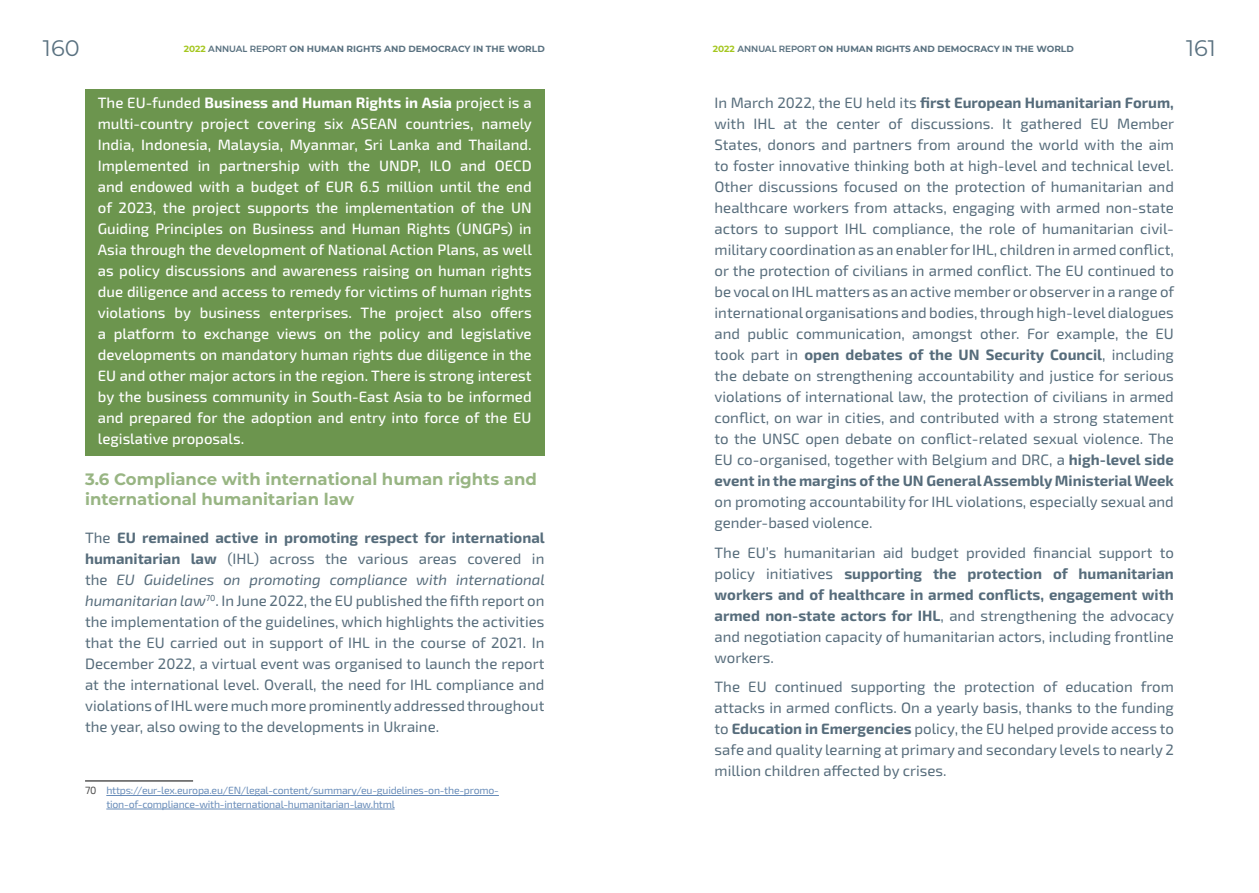
<style>
.page{position:relative;width:1259px;height:893px;background:#fff}
.page>*{position:absolute;margin:0;border:0;box-sizing:border-box;transform-origin:0 0}
.t1{font:22.5px "Montserrat";color:#597180}
.t2{font:700 16.5px/19.8px "Montserrat";color:#98b583}
.body{font:15px/21px "Exo 2";color:#566c7b;text-align:justify}
.Bloc_Shaded_2{font:500 15px/21px "Exo 2";color:#fff;text-align:justify}
.foot{font:10.5px/13.5px "Exo 2";letter-spacing:-.02em;color:#688cb9}
.t3{font:700 9px "Montserrat";color:#597180}
.s1{color:#a5c720}
.s2{font-weight:500}
.s3{font-weight:700}
.s4{font-style:italic}
.s5{color:#4d4d4d}
</style>
<div class="page">
<div style="left:85px;top:89px;width:459px;height:367px;background:#6c954e"></div>
<hr style="left:85px;top:781px;width:108px;height:1px;background:#000">
<hr style="left:106px;top:795px;width:393px;height:1px;background:#688cb9">
<hr style="left:106px;top:809px;width:288px;height:1px;background:#688cb9">
<h1 class="t1" style="left:43px;top:32px;width:38px">160</h1>
<h1 class="t1" style="left:1186px;top:32px;width:31px">161</h1>
<p class="t3" style="left:184px;top:42px;width:362px"><span class="s1">2022</span> <span class="s2">ANNUAL REPORT</span> ON HUMAN RIGHTS AND DEMOCRACY IN THE WORLD</p>
<p class="t3" style="left:713px;top:42px;width:362px"><span class="s1">2022</span> <span class="s2">ANNUAL REPORT</span> ON HUMAN RIGHTS AND DEMOCRACY IN THE WORLD</p>
<p class="Bloc_Shaded_2" style="left:98px;top:92px;width:436px">The EU-funded <span class="s3">Business and Human Rights in Asia</span> project is a multi-country project covering six ASEAN countries, namely India, Indonesia, Malaysia, Myanmar, Sri Lanka and Thailand.<br>Implemented in partnership with the UNDP, ILO and OECD and endowed with a budget of EUR 6.5 million until the end of 2023, the project supports the implementation of the UN Guiding Principles on Business and Human Rights (UNGPs) in Asia through the development of National Action Plans, as well as policy discussions and awareness raising on human rights due diligence and access to remedy for victims of human rights violations by business enterprises. The project also offers a platform to exchange views on the policy and legislative developments on mandatory human rights due diligence in the EU and other major actors in the region. There is strong interest by the business community in South-East Asia to be informed and prepared for the adoption and entry into force of the EU legislative proposals.</p>
<p class="t2" style="left:85px;top:469px;width:453px">3.6 Compliance with international human rights and international humanitarian law</p>
<p class="body" style="left:85px;top:527px;width:461px">The <span class="s3">EU remained active in promoting respect for international humanitarian law</span> (IHL) across the various areas covered in the <span class="s4">EU Guidelines on promoting compliance with international humanitarian law</span><sup>70</sup>. In June 2022, the EU published the fifth report on the implementation of the guidelines, which highlights the activities that the EU carried out in support of IHL in the course of 2021. In December 2022, a virtual event was organised to launch the report at the international level. Overall, the need for IHL compliance and violations of IHL were much more prominently addressed throughout the year, also owing to the developments in Ukraine.</p>
<p class="foot" style="left:106px;top:784px;width:394px;text-indent:-21px"><span class="s5">70</span> https://eur-lex.europa.eu/EN/legal-content/summary/eu-guidelines-on-the-promo&shy;tion-of-compliance-with-international-humanitarian-law.html</p>
<p class="body" style="left:714px;top:92px;width:461px">In March 2022, the EU held its <span class="s3">first European Humanitarian Forum, </span>with IHL at the center of discussions. It gathered EU Member States, donors and partners from around the world with the aim to foster innovative thinking both at high-level and technical level.<br>Other discussions focused on the protection of humanitarian and healthcare workers from attacks, engaging with armed non-state actors to support IHL compliance, the role of humanitarian civil&shy;military coordination as an enabler for IHL, children in armed conflict, or the protection of civilians in armed conflict. The EU continued to be vocal on IHL matters as an active member or observer in a range of international organisations and bodies, through high-level dialogues and public communication, amongst other. For example, the EU took part in <span class="s3">open debates of the UN Security Council</span>, including the debate on strengthening accountability and justice for serious violations of international law, the protection of civilians in armed conflict, on war in cities, and contributed with a strong statement to the UNSC open debate on conflict-related sexual violence. The EU co-organised, together with Belgium and DRC, a <span class="s3">high-level side event in the margins of the UN General Assembly Ministerial Week </span>on promoting accountability for IHL violations, especially sexual and gender-based violence.</p>
<p class="body" style="left:714px;top:541px;width:461px">The EU’s humanitarian aid budget provided financial support to policy initiatives <span class="s3">supporting the protection of humanitarian workers and of healthcare in armed conflicts, engagement with armed non-state actors for IHL</span>, and strengthening the advocacy and negotiation capacity of humanitarian actors, including frontline workers.</p>
<p class="body" style="left:714px;top:676px;width:461px">The EU continued supporting the protection of education from attacks in armed conflicts. On a yearly basis, thanks to the funding to <span class="s3">Education in Emergencies</span> policy, the EU helped provide access to safe and quality learning at primary and secondary levels to nearly 2 million children affected by crises.</p>
</div>
